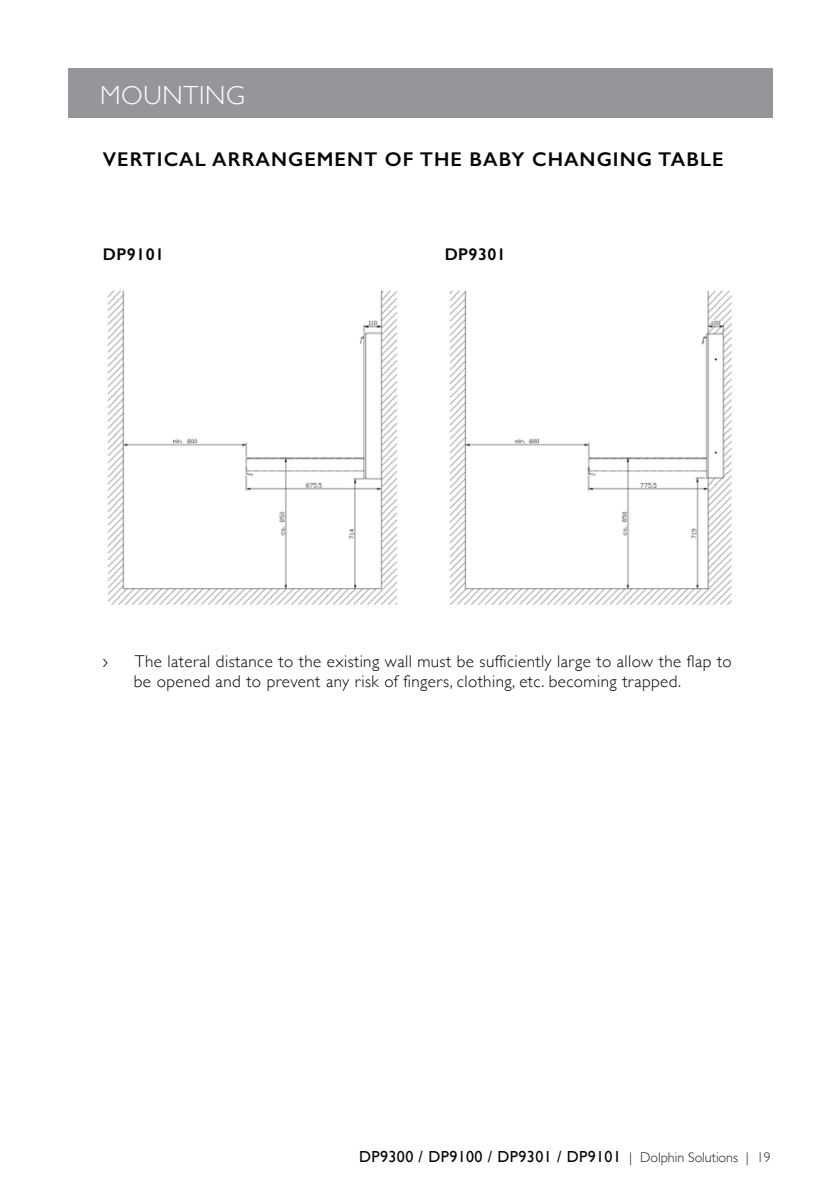
<style>
.page{position:relative;width:840px;height:1191px;background:#fff}
.page>*{position:absolute;margin:0;border:0;box-sizing:border-box;transform-origin:0 0}
.t1{font:300 26.2px "Gill Sans";letter-spacing:.025em;color:#fff}
.t2{font:600 20px "Gill Sans";letter-spacing:.05em;color:#040503}
.t3{font:300 18px "Gill Sans";color:#040503}
.t4{font:300 17px/20.4px "Gill Sans";letter-spacing:.025em;color:#040503}
.t5{font:600 17px "Gill Sans";letter-spacing:.025em;color:#040503}
.t6{font:16px "Gill Sans";letter-spacing:.025em;color:#040503}
.s1{font-weight:300;font-size:14px;color:#231f20}
</style>
<div class="page">
<div style="left:69px;top:68px;width:703px;height:50px;background:#949699"></div>
<img style="left:107px;top:290px;width:625px;height:315px">
<h1 class="t1" style="left:100px;top:75px;width:146px">MOUNTING</h1>
<p class="t2" style="left:103px;top:147px;width:621px">VERTICAL ARRANGEMENT OF THE BABY CHANGING TABLE</p>
<p class="t5" style="left:103px;top:244px;width:63px">DP9101</p>
<p class="t5" style="left:444px;top:244px;width:63px">DP9301</p>
<p class="t3" style="left:103px;top:647px;width:7px">›</p>
<p class="t4" style="left:134px;top:650px;width:599px">The lateral distance to the existing wall must be sufficiently large to allow the flap to be opened and to prevent any risk of fingers, clothing, etc. becoming trapped.</p>
<p class="t6" style="left:359px;top:1146px;width:413px">DP9300 / DP9100 / DP9301 / DP9101 <span class="s1">| Dolphin Solutions | 19</span></p>
</div>
